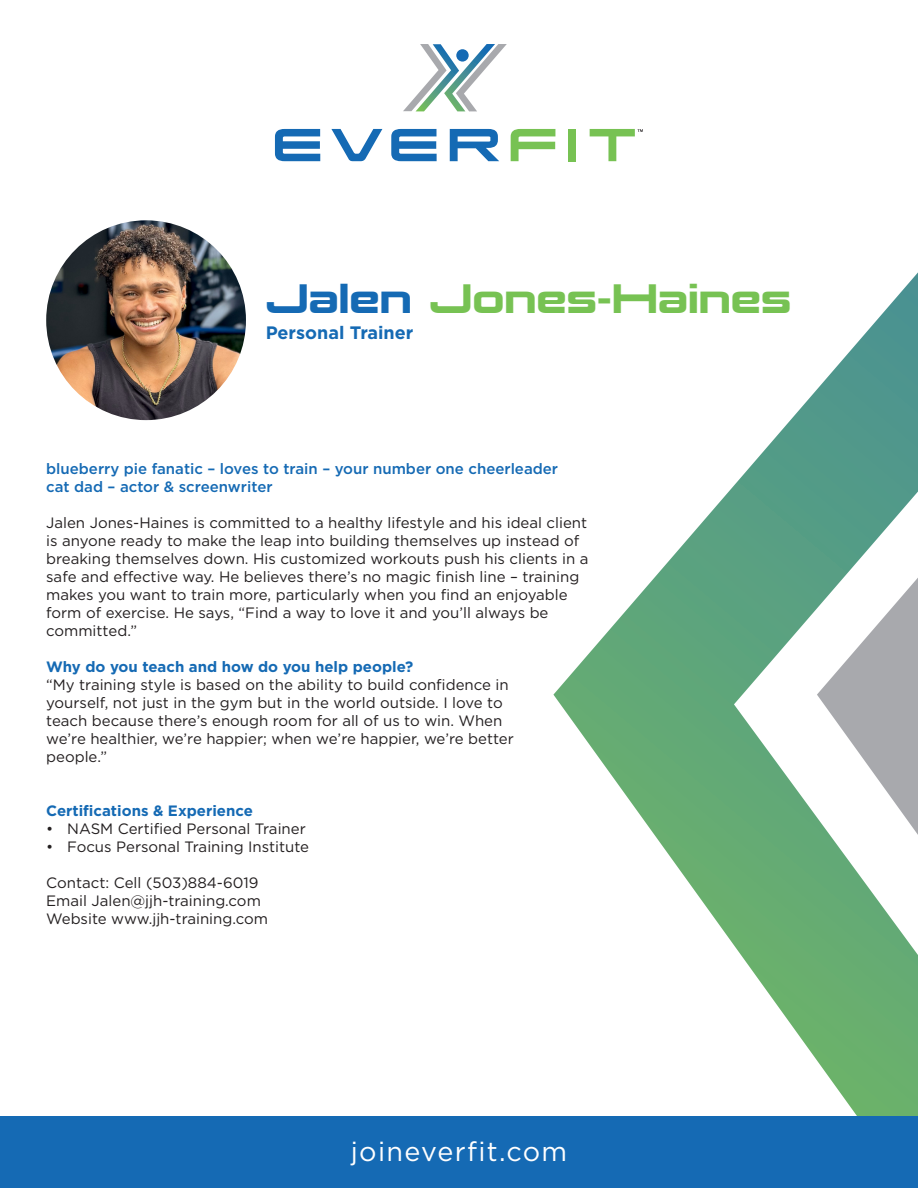
<style>
.page{position:relative;width:918px;height:1188px;background:#fff}
.page>*{position:absolute;margin:0;border:0;box-sizing:border-box;transform-origin:0 0}
.t1{font:36px "Korataki Rg";color:#77c253}
.t2{font:27px "Gotham";letter-spacing:.05em;color:#fff}
.t3{font:700 18px "Gotham";color:#156ab4}
.t4{font:15px/18px "Gotham";color:#231f20}
.t5{font:500 15px "Gotham";color:#156ab4}
.t6{font:700 15px "Gotham";color:#156ab4}
.s1{color:#156ab4}
</style>
<div class="page">
<svg style="left:553px;top:272px;width:365px;height:845px"></svg>
<svg style="left:817px;top:578px;width:101px;height:257px"></svg>
<svg style="left:275px;top:129px;width:45px;height:32px"></svg>
<svg style="left:331px;top:129px;width:51px;height:32px"></svg>
<svg style="left:391px;top:129px;width:46px;height:32px"></svg>
<svg style="left:450px;top:129px;width:49px;height:32px"></svg>
<svg style="left:511px;top:129px;width:44px;height:32px"></svg>
<div style="left:568px;top:129px;width:8px;height:32px;background:#77c253"></div>
<svg style="left:403px;top:44px;width:104px;height:67px"></svg>
<svg style="left:456px;top:49px;width:13px;height:13px"></svg>
<svg style="left:590px;top:129px;width:53px;height:32px"></svg>
<div style="left:0;top:1117px;width:918px;height:71px;background:#156ab4"></div>
<img style="left:46px;top:220px;width:200px;height:200px;border-radius:100px">
<p class="t1" style="left:266px;top:277px;width:527px"><span class="s1">Jalen</span> Jones-Haines</p>
<p class="t3" style="left:266px;top:320px;width:149px">Personal Trainer</p>
<p class="t5" style="left:46px;top:459px;width:513px">blueberry pie fanatic – loves to train – your number one cheerleader</p>
<p class="t5" style="left:46px;top:477px;width:228px">cat dad – actor &amp; screenwriter</p>
<p class="t4" style="left:46px;top:514px;width:544px">Jalen Jones-Haines is committed to a healthy lifestyle and his ideal client is anyone ready to make the leap into building themselves up instead of breaking themselves down. His customized workouts push his clients in a safe and effective way. He believes there’s no magic finish line – training makes you want to train more, particularly when you find an enjoyable form of exercise. He says, “Find a way to love it and you’ll always be committed.”</p>
<p class="t6" style="left:46px;top:657px;width:369px">Why do you teach and how do you help people?</p>
<p class="t4" style="left:46px;top:676px;width:469px">“My training style is based on the ability to build confidence in yourself, not just in the gym but in the world outside. I love to teach because there’s enough room for all of us to win. When we’re healthier, we’re happier; when we’re happier, we’re better people.”</p>
<p class="t6" style="left:46px;top:801px;width:208px">Certifications &amp; Experience</p>
<p class="t4" style="left:46px;top:820px;width:261px">• NASM Certified Personal Trainer</p>
<p class="t4" style="left:46px;top:838px;width:264px">• Focus Personal Training Institute</p>
<p class="t4" style="left:46px;top:874px;width:214px">Contact: Cell (503)884-6019</p>
<p class="t4" style="left:46px;top:892px;width:216px">Email Jalen@jjh-training.com</p>
<p class="t4" style="left:46px;top:910px;width:223px">Website www.jjh-training.com</p>
<p class="t2" style="left:351px;top:1134px;width:218px">joineverfit.com</p>
</div>
